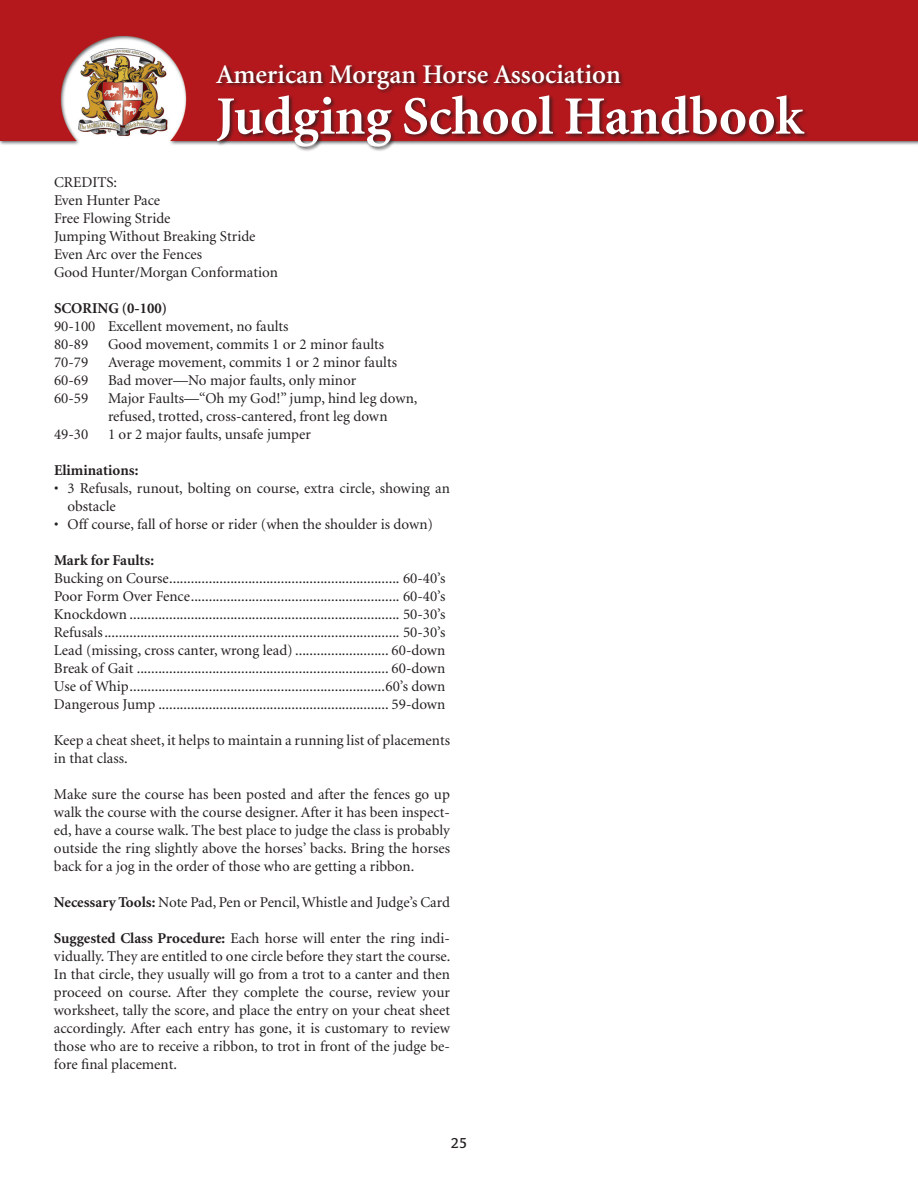
<style>
.page{position:relative;width:918px;height:1188px;background:#fff}
.page>*{position:absolute;margin:0;border:0;box-sizing:border-box;transform-origin:0 0}
.t1{font:700 54px "Minion";color:#fff}
.t2{font:600 27px "Minion";color:#fff}
.t3{font:15px/18px "Minion";color:#231f20}
.t4{font:700 15px "Minion";color:#231f20}
.t5{font:700 15px "Overlock";color:#231f20}
.s1{font-weight:700}
</style>
<div class="page">
<img style="left:0;top:0;width:918px;height:145px">
<div style="left:215px;top:63px;width:595px;height:89px;background:#231f20;opacity:.75"></div>
<h2 class="t2" style="left:216px;top:60px;width:406px">American Morgan Horse Association</h2>
<h1 class="t1" style="left:216px;top:89px;width:589px">Judging School Handbook</h1>
<p class="t3" style="left:54px;top:174px;width:225px">CREDITS:<br>Even Hunter Pace<br>Free Flowing Stride<br>Jumping Without Breaking Stride<br>Even Arc over the Fences<br>Good Hunter/Morgan Conformation</p>
<p class="t4" style="left:54px;top:300px;width:115px">SCORING (0-100)</p>
<p class="t3" style="left:54px;top:318px;width:236px">90-100 Excellent movement, no faults<br>80-89</p>
<p class="t3" style="left:108px;top:336px;width:278px">Good movement, commits 1 or 2 minor faults</p>
<p class="t3" style="left:54px;top:354px;width:36px">70-79</p>
<p class="t3" style="left:108px;top:354px;width:291px">Average movement, commits 1 or 2 minor faults</p>
<p class="t3" style="left:54px;top:372px;width:36px">60-69</p>
<p class="t3" style="left:108px;top:372px;width:250px">Bad mover—No major faults, only minor</p>
<p class="t3" style="left:54px;top:390px;width:36px">60-59</p>
<p class="t3" style="left:108px;top:390px;width:311px">Major Faults—“Oh my God!” jump, hind leg down, refused, trotted, cross-cantered, front leg down</p>
<p class="t3" style="left:54px;top:426px;width:36px">49-30</p>
<p class="t3" style="left:108px;top:426px;width:205px">1 or 2 major faults, unsafe jumper</p>
<p class="t4" style="left:54px;top:462px;width:86px">Eliminations:</p>
<p class="t3" style="left:68px;top:480px;width:384px;text-indent:-14px">• 3 Refusals, runout, bolting on course, extra circle, showing an obstacle</p>
<p class="t3" style="left:54px;top:516px;width:381px">• Off course, fall of horse or rider (when the shoulder is down)</p>
<p class="t4" style="left:54px;top:552px;width:102px">Mark for Faults:</p>
<p class="t3" style="left:54px;top:570px;width:393px;text-align:justify">Bucking on Course................................................................ 60-40’s Poor Form Over Fence.......................................................... 60-40’s Knockdown ........................................................................... 50-30’s Refusals.................................................................................. 50-30’s Lead (missing, cross canter, wrong lead).......................... 60-down Break of Gait ...................................................................... 60-down Use of Whip.......................................................................60’s down Dangerous Jump ................................................................ 59-down</p>
<p class="t3" style="left:54px;top:732px;width:398px">Keep a cheat sheet, it helps to maintain a running list of placements in that class.</p>
<p class="t3" style="left:54px;top:786px;width:398px;text-align:justify">Make sure the course has been posted and after the fences go up walk the course with the course designer. After it has been inspect&shy;ed, have a course walk. The best place to judge the class is probably outside the ring slightly above the horses’ backs. Bring the horses back for a jog in the order of those who are getting a ribbon.</p>
<p class="t3" style="left:54px;top:894px;width:398px"><span class="s1">Necessary Tools:</span> Note Pad, Pen or Pencil, Whistle and Judge’s Card</p>
<p class="t3" style="left:54px;top:930px;width:398px;text-align:justify"><span class="s1">Suggested Class Procedure:</span> Each horse will enter the ring indi&shy;vidually. They are entitled to one circle before they start the course.<br>In that circle, they usually will go from a trot to a canter and then proceed on course. After they complete the course, review your worksheet, tally the score, and place the entry on your cheat sheet accordingly. After each entry has gone, it is customary to review those who are to receive a ribbon, to trot in front of the judge be&shy;fore final placement.</p>
<p class="t5" style="left:451px;top:1135px;width:18px">25</p>
</div>
